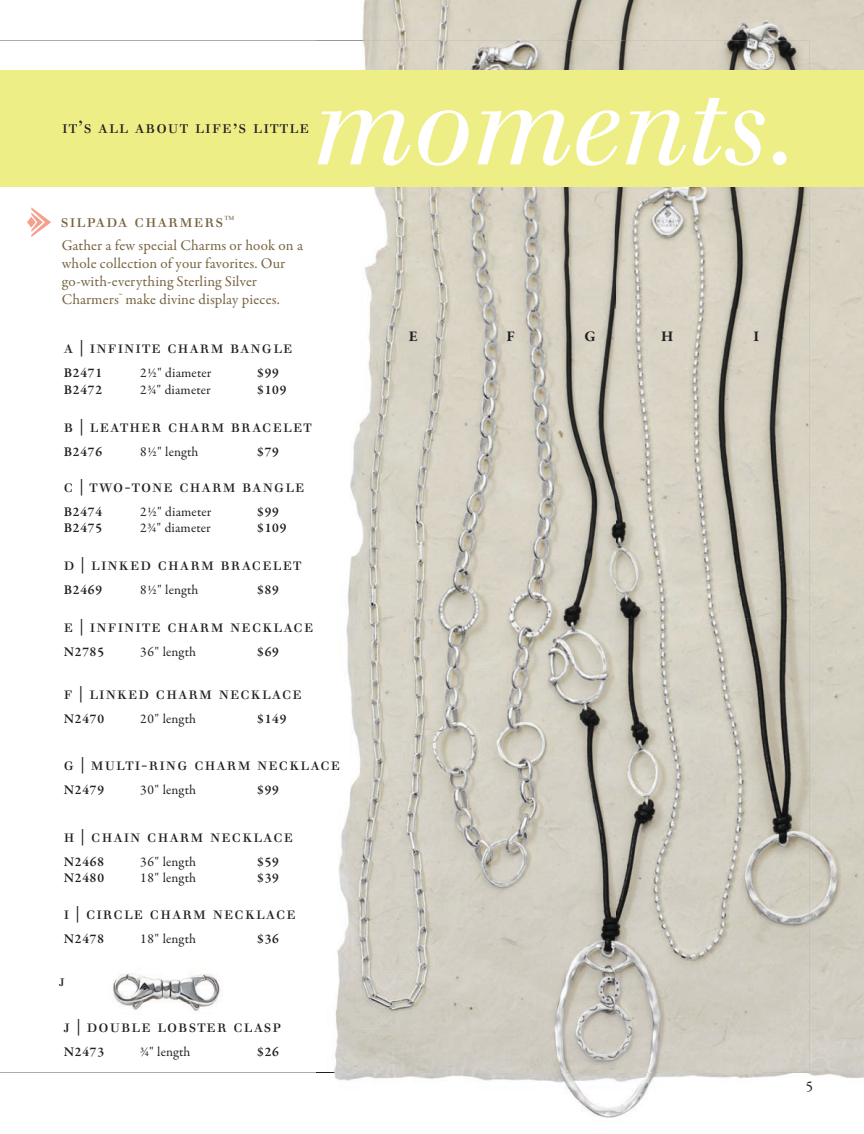
<style>
.page{position:relative;width:864px;height:1134px;background:#fff}
.page>*{position:absolute;margin:0;border:0;box-sizing:border-box;transform-origin:0 0}
.t1{font:italic 108px "Justus";color:#fff}
.t2{font:17.1px "Justus Versalitas";letter-spacing:.06em;color:#231f20}
.t3{font:17.1px "Justus Versalitas";letter-spacing:.06em;color:#766340}
.t4{font:16.5px "Justus Versalitas";letter-spacing:.06em;color:#231f20}
.t5{font:15px/18px "Garamond Premr Pro";letter-spacing:.01em;color:#766340}
.t6{font:700 15px "Garamond Premr Pro";color:#231f20}
.t7{font:15px "Justus Versalitas";color:#231f20}
.t8{font:15px "Garamond Premr Pro";color:#231f20}
.t9{font:13.5px "Garamond Premr Pro";letter-spacing:.01em;color:#231f20}
.t10{font:600 13.5px "Garamond Premr Pro";letter-spacing:.06em;color:#231f20}
</style>
<div class="page">
<img style="left:334px;top:0;width:530px;height:1118px">
<img style="left:316px;top:40px;width:494px;height:30px">
<img style="left:761px;top:187px;width:49px;height:885px">
<img style="left:316px;top:1072px;width:445px;height:1px">
<div style="left:0;top:70px;width:864px;height:117px;background:#eeee87"></div>
<img style="left:113px;top:973px;width:107px;height:39px">
<svg style="left:27px;top:207px;width:24px;height:30px"></svg>
<p class="t2" style="left:62px;top:117px;width:249px">it’s all about life’s little</p>
<h1 class="t1" style="left:315px;top:62px;width:487px">moments.</h1>
<p class="t3" style="left:61px;top:211px;width:175px">silpada charmers<sup>™</sup></p>
<p class="t5" style="left:62px;top:237px;width:243px">Gather a few special Charms or hook on a whole collection of your favorites. Our go-with-everything Sterling Silver Charmers<sup>™</sup> make divine display pieces.</p>
<p class="t4" style="left:64px;top:338px;width:230px">a | infinite charm bangle</p>
<p class="t10" style="left:64px;top:365px;width:40px">B2471</p>
<p class="t9" style="left:140px;top:365px;width:73px">2½" diameter</p>
<p class="t10" style="left:257px;top:365px;width:23px">$99</p>
<p class="t10" style="left:64px;top:382px;width:40px">B2472</p>
<p class="t9" style="left:140px;top:382px;width:72px">2¾" diameter</p>
<p class="t10" style="left:257px;top:382px;width:31px">$109</p>
<p class="t6" style="left:409px;top:327px;width:10px">E</p>
<p class="t6" style="left:507px;top:327px;width:10px">F</p>
<p class="t6" style="left:584px;top:327px;width:13px">G</p>
<p class="t6" style="left:661px;top:327px;width:14px">H</p>
<p class="t6" style="left:753px;top:327px;width:7px">I</p>
<p class="t4" style="left:64px;top:416px;width:249px">b | leather charm bracelet</p>
<p class="t10" style="left:64px;top:443px;width:40px">B2476</p>
<p class="t9" style="left:140px;top:443px;width:60px">8½" length</p>
<p class="t10" style="left:257px;top:443px;width:23px">$79</p>
<p class="t4" style="left:64px;top:476px;width:243px">c | two-tone charm bangle</p>
<p class="t10" style="left:64px;top:503px;width:40px">B2474</p>
<p class="t9" style="left:140px;top:503px;width:73px">2½" diameter</p>
<p class="t10" style="left:257px;top:503px;width:23px">$99</p>
<p class="t10" style="left:64px;top:520px;width:40px">B2475</p>
<p class="t9" style="left:140px;top:520px;width:72px">2¾" diameter</p>
<p class="t10" style="left:257px;top:520px;width:31px">$109</p>
<p class="t4" style="left:64px;top:555px;width:239px">d | linked charm bracelet</p>
<p class="t10" style="left:64px;top:582px;width:40px">B2469</p>
<p class="t9" style="left:140px;top:582px;width:60px">8½" length</p>
<p class="t10" style="left:257px;top:582px;width:23px">$89</p>
<p class="t4" style="left:64px;top:616px;width:251px">e | infinite charm necklace</p>
<p class="t10" style="left:64px;top:644px;width:42px">N2785</p>
<p class="t9" style="left:140px;top:644px;width:57px">36" length</p>
<p class="t10" style="left:257px;top:644px;width:23px">$69</p>
<p class="t4" style="left:64px;top:683px;width:240px">f | linked charm necklace</p>
<p class="t10" style="left:64px;top:711px;width:42px">N2470</p>
<p class="t9" style="left:140px;top:711px;width:57px">20" length</p>
<p class="t10" style="left:257px;top:711px;width:31px">$149</p>
<p class="t4" style="left:64px;top:755px;width:278px">g | multi-ring charm necklace</p>
<p class="t10" style="left:64px;top:782px;width:42px">N2479</p>
<p class="t9" style="left:140px;top:782px;width:57px">30" length</p>
<p class="t10" style="left:257px;top:782px;width:23px">$99</p>
<p class="t4" style="left:64px;top:826px;width:231px">h | chain charm necklace</p>
<p class="t10" style="left:64px;top:853px;width:42px">N2468</p>
<p class="t9" style="left:140px;top:853px;width:57px">36" length</p>
<p class="t10" style="left:257px;top:853px;width:23px">$59</p>
<p class="t10" style="left:64px;top:870px;width:42px">N2480</p>
<p class="t9" style="left:140px;top:870px;width:57px">18" length</p>
<p class="t10" style="left:257px;top:870px;width:23px">$39</p>
<p class="t4" style="left:64px;top:904px;width:234px">i | circle charm necklace</p>
<p class="t10" style="left:64px;top:931px;width:42px">N2478</p>
<p class="t9" style="left:140px;top:931px;width:57px">18" length</p>
<p class="t10" style="left:257px;top:931px;width:23px">$36</p>
<p class="t7" style="left:59px;top:972px;width:7px">j</p>
<p class="t4" style="left:64px;top:1016px;width:219px">j | double lobster clasp</p>
<p class="t10" style="left:64px;top:1043px;width:42px">N2473</p>
<p class="t9" style="left:140px;top:1043px;width:52px">¾" length</p>
<p class="t10" style="left:257px;top:1043px;width:23px">$26</p>
<p class="t8" style="left:806px;top:1077px;width:9px">5</p>
</div>
